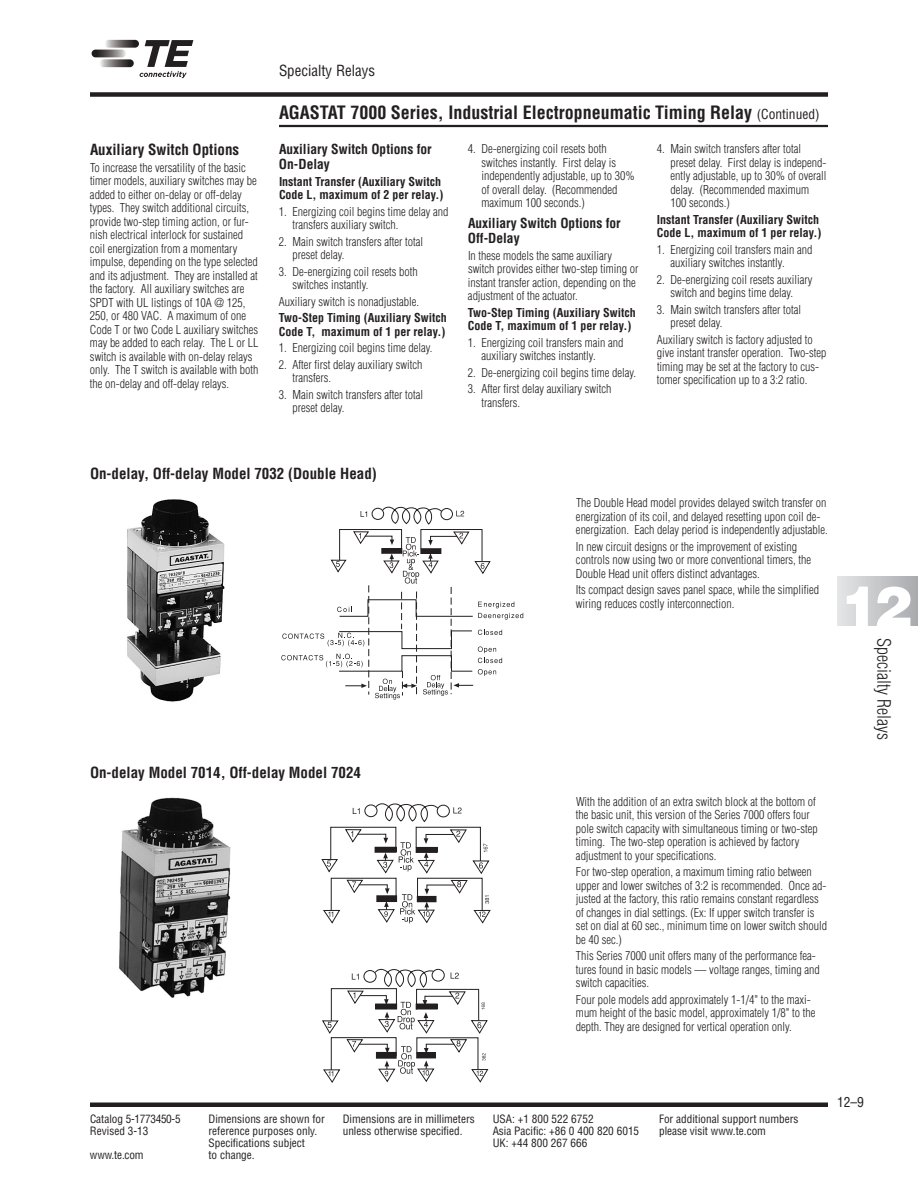
<style>
.page{position:relative;width:918px;height:1188px;background:#fff}
.page>*{position:absolute;margin:0;border:0;box-sizing:border-box;transform-origin:0 0}
.t1{font:900 57px "Helvetica";color:#fff}
.t2{font:700 condensed 18px "Helvetica";color:#231f20}
.t3{font:300 condensed 18px "Helvetica";color:#231f20}
.t4{font:700 condensed 15px "Helvetica";color:#231f20}
.t5{font:condensed 15px "Helvetica";color:#231f20}
.t6{font:700 condensed 13.5px/15px "Helvetica";color:#231f20}
.t7{font:condensed 13.5px "Helvetica";color:#231f20}
.t8{font:300 condensed 12px/13.5px "Helvetica";color:#231f20}
.t9{font:700 condensed 12px/13.5px "Helvetica";color:#231f20}
.t10{font:condensed 11.25px "Helvetica";color:#231f20}
.s1{font-weight:400;font-size:13.5px}
</style>
<div class="page">
<hr style="left:279px;top:125px;width:549px;height:2px;background:#231f20">
<div style="left:90px;top:92px;width:738px;height:5px;background:#231f20"></div>
<div style="left:837px;top:576px;width:81px;height:50px;background:linear-gradient(to right,#e5e6e7,#a9aaae)"></div>
<svg style="left:105px;top:40px;width:34px;height:8px"></svg>
<svg style="left:99px;top:59px;width:35px;height:8px"></svg>
<svg style="left:92px;top:50px;width:34px;height:7px"></svg>
<svg style="left:140px;top:40px;width:53px;height:38px"></svg>
<div style="left:90px;top:1102px;width:738px;height:5px;background:#231f20"></div>
<img style="left:127px;top:499px;width:98px;height:203px">
<svg style="left:281px;top:506px;width:242px;height:194px"></svg>
<svg style="left:321px;top:803px;width:170px;height:121px"></svg>
<svg style="left:322px;top:968px;width:167px;height:115px"></svg>
<img style="left:119px;top:797px;width:112px;height:201px">
<p class="t4" style="left:90px;top:141px;width:151px">Auxiliary Switch Options</p>
<p class="t8" style="left:90px;top:161px;width:170px">To increase the versatility of the basic timer models, auxiliary switches may be added to either on-delay or off-delay types. They switch additional circuits, provide two-step timing action, or fur&shy;nish electrical interlock for sustained coil energization from a momentary impulse, depending on the type selected and its adjustment. They are installed at the factory. All auxiliary switches are SPDT with UL listings of 10A @ 125, 250, or 480 VAC. A maximum of one Code T or two Code L auxiliary switches may be added to each relay. The L or LL switch is available with on-delay relays only. The T switch is available with both the on-delay and off-delay relays.</p>
<p class="t5" style="left:279px;top:62px;width:98px">Specialty Relays</p>
<h2 class="t2" style="left:279px;top:103px;width:542px">AGASTAT 7000 Series, Industrial Electropneumatic Timing Relay <span class="s1">(Continued)</span></h2>
<p class="t6" style="left:279px;top:142px;width:154px">Auxiliary Switch Options for<br>On-Delay</p>
<p class="t9" style="left:279px;top:175px;width:166px">Instant Transfer (Auxiliary Switch<br>Code L, maximum of 2 per relay.)</p>
<p class="t8" style="left:292px;top:205px;width:157px;text-indent:-14px">1. Energizing coil begins time delay and transfers auxiliary switch.</p>
<p class="t8" style="left:292px;top:235px;width:132px;text-indent:-14px">2. Main switch transfers after total preset delay.</p>
<p class="t8" style="left:292px;top:265px;width:127px;text-indent:-14px">3. De-energizing coil resets both switches instantly.</p>
<p class="t8" style="left:279px;top:295px;width:142px">Auxiliary switch is nonadjustable.</p>
<p class="t9" style="left:279px;top:311px;width:169px">Two-Step Timing (Auxiliary Switch<br>Code T, maximum of 1 per relay.)</p>
<p class="t8" style="left:279px;top:341px;width:155px">1. Energizing coil begins time delay.</p>
<p class="t8" style="left:292px;top:358px;width:132px;text-indent:-14px">2. After first delay auxiliary switch transfers.</p>
<p class="t8" style="left:292px;top:388px;width:132px;text-indent:-14px">3. Main switch transfers after total preset delay.</p>
<p class="t8" style="left:481px;top:142px;width:155px;text-indent:-14px">4. De-energizing coil resets both switches instantly. First delay is independently adjustable, up to 30% of overall delay. (Recommended maximum 100 seconds.)</p>
<p class="t6" style="left:468px;top:216px;width:154px">Auxiliary Switch Options for<br>Off-Delay</p>
<p class="t8" style="left:468px;top:249px;width:172px">In these models the same auxiliary switch provides either two-step timing or instant transfer action, depending on the adjustment of the actuator.</p>
<p class="t9" style="left:468px;top:306px;width:169px">Two-Step Timing (Auxiliary Switch<br>Code T, maximum of 1 per relay.)</p>
<p class="t8" style="left:481px;top:336px;width:143px;text-indent:-14px">1. Energizing coil transfers main and auxiliary switches instantly.</p>
<p class="t8" style="left:468px;top:366px;width:170px">2. De-energizing coil begins time delay.</p>
<p class="t8" style="left:481px;top:382px;width:132px;text-indent:-14px">3. After first delay auxiliary switch transfers.</p>
<p class="t8" style="left:670px;top:142px;width:157px;text-indent:-14px">4. Main switch transfers after total preset delay. First delay is independ&shy;ently adjustable, up to 30% of overall delay. (Recommended maximum<br>100 seconds.)</p>
<p class="t9" style="left:657px;top:213px;width:166px">Instant Transfer (Auxiliary Switch<br>Code L, maximum of 1 per relay.)</p>
<p class="t8" style="left:670px;top:243px;width:143px;text-indent:-14px">1. Energizing coil transfers main and auxiliary switches instantly.</p>
<p class="t8" style="left:657px;top:273px;width:157px;text-align:center">2. De-energizing coil resets auxiliary switch and begins time delay.</p>
<p class="t8" style="left:670px;top:303px;width:132px;text-indent:-14px">3. Main switch transfers after total preset delay.</p>
<p class="t8" style="left:657px;top:333px;width:171px">Auxiliary switch is factory adjusted to give instant transfer operation. Two-step timing may be set at the factory to cus&shy;tomer specification up to a 3:2 ratio.</p>
<p class="t4" style="left:90px;top:465px;width:288px">On-delay, Off-delay Model 7032 (Double Head)</p>
<p class="t4" style="left:90px;top:764px;width:273px">On-delay Model 7014, Off-delay Model 7024</p>
<p class="t8" style="left:576px;top:496px;width:253px">The Double Head model provides delayed switch transfer on energization of its coil, and delayed resetting upon coil de&shy;energization. Each delay period is independently adjustable.</p>
<p class="t8" style="left:576px;top:540px;width:237px">In new circuit designs or the improvement of existing controls now using two or more conventional timers, the<br>Double Head unit offers distinct advantages.</p>
<p class="t8" style="left:576px;top:583px;width:245px">Its compact design saves panel space, while the simplified wiring reduces costly interconnection.</p>
<h1 class="t1" style="left:841px;top:586px;width:72px">12</h1>
<h2 class="t3" style="left:894px;top:638px;width:103px;rotate:90deg">Specialty Relays</h2>
<p class="t8" style="left:576px;top:795px;width:243px">With the addition of an extra switch block at the bottom of the basic unit, this version of the Series 7000 offers four pole switch capacity with simultaneous timing or two-step timing. The two-step operation is achieved by factory adjustment to your specifications.</p>
<p class="t8" style="left:576px;top:865px;width:253px">For two-step operation, a maximum timing ratio between upper and lower switches of 3:2 is recommended. Once ad&shy;justed at the factory, this ratio remains constant regardless of changes in dial settings. (Ex: If upper switch transfer is set on dial at 60 sec., minimum time on lower switch should be 40 sec.)</p>
<p class="t8" style="left:576px;top:949px;width:245px">This Series 7000 unit offers many of the performance fea&shy;tures found in basic models — voltage ranges, timing and switch capacities.</p>
<p class="t8" style="left:576px;top:993px;width:241px">Four pole models add approximately 1-1/4" to the maxi&shy;mum height of the basic model, approximately 1/8" to the depth. They are designed for vertical operation only.</p>
<p class="t10" style="left:90px;top:1112px;width:92px">Catalog 5-1773450-5</p>
<p class="t10" style="left:208px;top:1112px;width:118px">Dimensions are shown for</p>
<p class="t10" style="left:343px;top:1112px;width:134px">Dimensions are in millimeters</p>
<p class="t10" style="left:493px;top:1112px;width:102px">USA: +1 800 522 6752</p>
<p class="t10" style="left:659px;top:1112px;width:141px">For additional support numbers</p>
<p class="t10" style="left:90px;top:1124px;width:60px">Revised 3-13</p>
<p class="t10" style="left:208px;top:1124px;width:110px">reference purposes only.</p>
<p class="t10" style="left:343px;top:1124px;width:121px">unless otherwise specified.</p>
<p class="t10" style="left:493px;top:1124px;width:148px">Asia Pacific: +86 0 400 820 6015</p>
<p class="t10" style="left:659px;top:1124px;width:109px">please visit www.te.com</p>
<p class="t10" style="left:208px;top:1136px;width:98px">Specifications subject</p>
<p class="t10" style="left:493px;top:1136px;width:96px">UK: +44 800 267 666</p>
<p class="t10" style="left:90px;top:1148px;width:55px">www.te.com</p>
<p class="t10" style="left:208px;top:1148px;width:48px">to change.</p>
<p class="t7" style="left:837px;top:1094px;width:28px">12–9</p>
</div>
